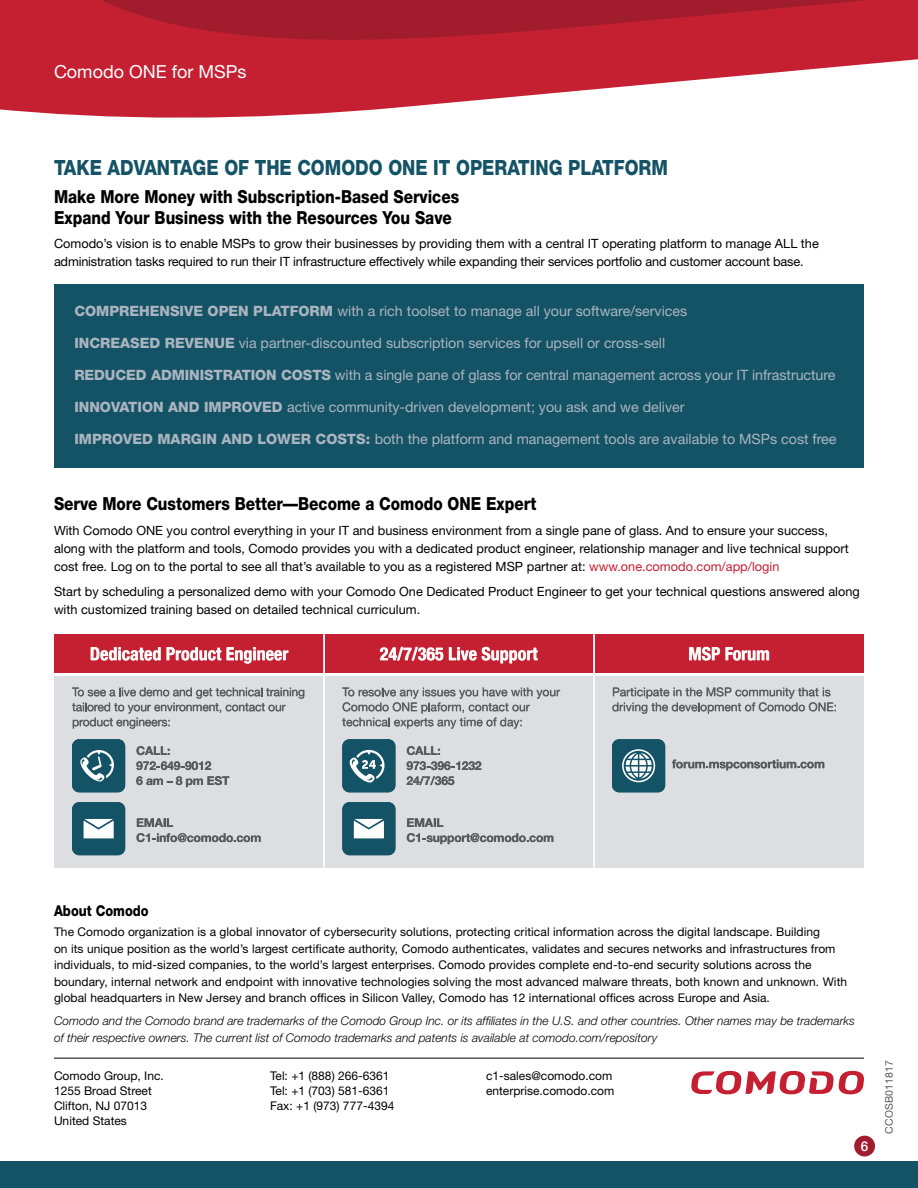
<style>
.page{position:relative;width:918px;height:1188px;background:#fff}
.page>*{position:absolute;margin:0;border:0;box-sizing:border-box;transform-origin:0 0}
.t1{font:800 21px "Helvetica Neue";color:#145366;scale:.85 1}
.t2{font:800 18px/21px "Helvetica Neue";color:#000;scale:.85 1}
.t3{font:700 condensed 18px "Helvetica Neue";color:#fff}
.t4{font:18px "Helvetica Neue";color:#fff}
.t5{font:800 15px "Helvetica Neue";color:#000;scale:.85 1}
.t6{font:14.25px "Helvetica Neue";color:#abb5bf}
.t7{font:500 13.5px "Helvetica Neue";color:#fff}
.t8{font:12.75px/18px "Helvetica Neue";color:#000}
.t9{font:12px/15px "Helvetica Neue";letter-spacing:.005em;color:#000}
.t10{font:12px/15px "Helvetica Neue";color:#58595b}
.t11{font:italic 300 12px/16.5px "Helvetica Neue";color:#000}
.t12{font:700 12px/15px "Helvetica Neue";letter-spacing:-.01em;color:#58595b}
.t13{font:10.5px "Helvetica Neue";letter-spacing:.02em;color:#58595b}
.s1{font-weight:800}
.s2{color:#c42031}
</style>
<div class="page">
<svg style="left:691px;top:1071px;width:173px;height:23px"></svg>
<hr style="left:54px;top:1058px;width:810px;height:1px;background:#000">
<div style="left:0;top:1161px;width:918px;height:27px;background:#145366"></div>
<svg style="left:0;top:44px;width:918px;height:74px;fill:#c42032"></svg>
<svg style="left:0;top:0;width:917px;height:44px;background:#b31e30"></svg>
<hr style="left:156px;top:0;width:384px;height:1px;background:#a11d2e">
<hr style="left:917px;top:0;width:1px;height:59px;background:#c42032">
<div style="left:54px;top:284px;width:810px;height:184px;background:#145366"></div>
<div style="left:54px;top:676px;width:810px;height:191px;background:#dddee1"></div>
<div style="left:54px;top:634px;width:810px;height:39px;background:#c42031"></div>
<hr style="left:323px;top:634px;width:2px;height:234px;background:#fff">
<hr style="left:593px;top:634px;width:2px;height:234px;background:#fff">
<svg style="left:342px;top:688px;width:218px;height:41px"></svg>
<svg style="left:407px;top:746px;width:33px;height:9px"></svg>
<svg style="left:407px;top:761px;width:74px;height:9px"></svg>
<svg style="left:407px;top:776px;width:47px;height:9px"></svg>
<svg style="left:407px;top:818px;width:36px;height:9px"></svg>
<svg style="left:407px;top:833px;width:146px;height:11px"></svg>
<svg style="left:613px;top:688px;width:223px;height:26px"></svg>
<svg style="left:672px;top:760px;width:152px;height:11px"></svg>
<svg style="left:72px;top:688px;width:232px;height:41px"></svg>
<svg style="left:137px;top:746px;width:33px;height:9px"></svg>
<svg style="left:137px;top:761px;width:74px;height:9px"></svg>
<svg style="left:137px;top:776px;width:92px;height:11px"></svg>
<svg style="left:137px;top:818px;width:36px;height:9px"></svg>
<svg style="left:137px;top:833px;width:124px;height:9px"></svg>
<svg style="left:91px;top:647px;width:70px;height:14px"></svg>
<svg style="left:167px;top:648px;width:54px;height:13px"></svg>
<svg style="left:227px;top:647px;width:61px;height:17px"></svg>
<svg style="left:380px;top:647px;width:63px;height:14px"></svg>
<svg style="left:449px;top:647px;width:89px;height:17px"></svg>
<svg style="left:689px;top:647px;width:31px;height:14px"></svg>
<svg style="left:726px;top:648px;width:43px;height:13px"></svg>
<div style="left:72px;top:739px;width:53px;height:53px;background:#145366;border-radius:7px"></div>
<svg style="left:80px;top:750px;width:34px;height:32px"></svg>
<div style="left:612px;top:739px;width:53px;height:53px;background:#145366;border-radius:7px"></div>
<svg style="left:622px;top:749px;width:33px;height:33px"></svg>
<div style="left:72px;top:802px;width:53px;height:53px;background:#145366;border-radius:7px"></div>
<svg style="left:84px;top:819px;width:30px;height:19px"></svg>
<div style="left:342px;top:802px;width:53px;height:53px;background:#145366;border-radius:7px"></div>
<svg style="left:354px;top:819px;width:30px;height:19px"></svg>
<div style="left:342px;top:739px;width:53px;height:53px;background:#145366;border-radius:7px"></div>
<svg style="left:349px;top:750px;width:36px;height:33px"></svg>
<div style="left:854px;top:1136px;width:21px;height:21px;background:#a11c2e;border-radius:50%"></div>
<h2 class="t4" style="left:54px;top:61px;width:194px">Comodo ONE for MSPs</h2>
<h1 class="t1" style="left:54px;top:155px;width:724px">TAKE ADVANTAGE OF THE COMODO ONE IT OPERATING PLATFORM</h1>
<h2 class="t2" style="left:54px;top:186px;width:478px">Make More Money with Subscription-Based Services<br>Expand Your Business with the Resources You Save</h2>
<p class="t8" style="left:54px;top:235px;width:766px">Comodo’s vision is to enable MSPs to grow their businesses by providing them with a central IT operating platform to manage ALL the administration tasks required to run their IT infrastructure effectively while expanding their services portfolio and customer account base.</p>
<p class="t6" style="left:74px;top:302px;width:615px"><span class="s1">COMPREHENSIVE OPEN PLATFORM</span> with a rich toolset to manage all your software/services</p>
<p class="t6" style="left:74px;top:335px;width:592px"><span class="s1">INCREASED REVENUE</span> via partner-discounted subscription services for upsell or cross-sell</p>
<p class="t6" style="left:74px;top:367px;width:763px"><span class="s1">REDUCED ADMINISTRATION COSTS</span> with a single pane of glass for central management across your IT infrastructure</p>
<p class="t6" style="left:74px;top:399px;width:612px"><span class="s1">INNOVATION AND IMPROVED</span> active community-driven development; you ask and we deliver</p>
<p class="t6" style="left:74px;top:431px;width:764px"><span class="s1">IMPROVED MARGIN AND LOWER COSTS:</span> both the platform and management tools are available to MSPs cost free</p>
<h2 class="t2" style="left:54px;top:493px;width:569px">Serve More Customers Better—Become a Comodo ONE Expert</h2>
<p class="t8" style="left:54px;top:521px;width:796px">With Comodo ONE you control everything in your IT and business environment from a single pane of glass. And to ensure your success, along with the platform and tools, Comodo provides you with a dedicated product engineer, relationship manager and live technical support cost free. Log on to the portal to see all that’s available to you as a registered MSP partner at: <span class="s2">www.one.comodo.com/app/login</span></p>
<p class="t8" style="left:54px;top:582px;width:807px">Start by scheduling a personalized demo with your Comodo One Dedicated Product Engineer to get your technical questions answered along with customized training based on detailed technical curriculum.</p>
<h2 class="t3" style="left:90px;top:639px;width:200px">Dedicated Product Engineer</h2>
<h2 class="t3" style="left:380px;top:639px;width:159px">24/7/365 Live Support</h2>
<h2 class="t3" style="left:688px;top:639px;width:83px">MSP Forum</h2>
<p class="t10" style="left:72px;top:684px;width:234px">To see a live demo and get technical training tailored to your environment, contact our product engineers:</p>
<p class="t12" style="left:136px;top:742px;width:95px">CALL:<br>972-649-9012<br>6 am – 8 pm EST</p>
<p class="t12" style="left:136px;top:814px;width:127px">EMAIL<br>C1-info@comodo.com</p>
<p class="t10" style="left:342px;top:684px;width:219px">To resolve any issues you have with your<br>Comodo ONE plaform, contact our technical experts any time of day:</p>
<p class="t12" style="left:407px;top:742px;width:77px">CALL:<br>973-396-1232<br>24/7/365</p>
<p class="t12" style="left:407px;top:814px;width:149px">EMAIL<br>C1-support@comodo.com</p>
<p class="t10" style="left:612px;top:684px;width:226px">Participate in the MSP community that is driving the development of Comodo ONE:</p>
<p class="t12" style="left:672px;top:756px;width:154px">forum.mspconsortium.com</p>
<p class="t5" style="left:54px;top:902px;width:113px">About Comodo</p>
<p class="t9" style="left:54px;top:924px;width:795px;line-height:16.5px">The Comodo organization is a global innovator of cybersecurity solutions, protecting critical information across the digital landscape. Building<br>on its unique position as the world’s largest certificate authority, Comodo authenticates, validates and secures networks and infrastructures from individuals, to mid-sized companies, to the world’s largest enterprises. Comodo provides complete end-to-end security solutions across the boundary, internal network and endpoint with innovative technologies solving the most advanced malware threats, both known and unknown. With global headquarters in New Jersey and branch offices in Silicon Valley, Comodo has 12 international offices across Europe and Asia.</p>
<p class="t11" style="left:54px;top:1013px;width:802px">Comodo and the Comodo brand are trademarks of the Comodo Group Inc. or its affiliates in the U.S. and other countries. Other names may be trademarks of their respective owners. The current list of Comodo trademarks and patents is available at comodo.com/repository</p>
<p class="t9" style="left:54px;top:1068px;width:111px">Comodo Group, Inc.<br>1255 Broad Street<br>Clifton, NJ 07013<br>United States</p>
<p class="t9" style="left:270px;top:1068px;width:126px">Tel: +1 (888) 266-6361<br>Tel: +1 (703) 581-6361<br>Fax: +1 (973) 777-4394</p>
<p class="t9" style="left:486px;top:1068px;width:130px">c1-sales@comodo.com enterprise.comodo.com</p>
<p class="t7" style="left:861px;top:1135px;width:9px">6</p>
<p class="t13" style="left:883px;top:1134px;width:76px;rotate:-90deg">CCOSB011817</p>
</div>
